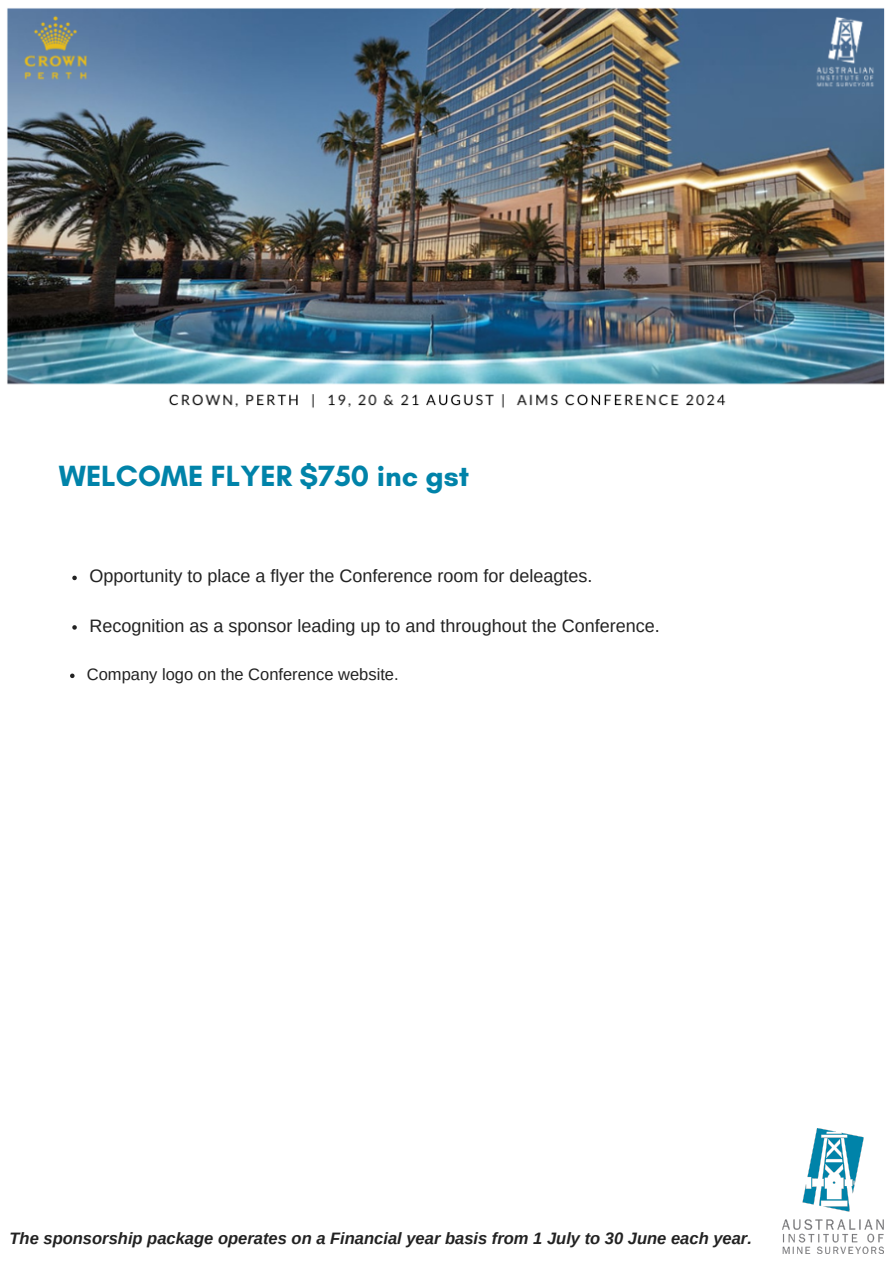
<style>
.page{position:relative;width:893px;height:1264px;background:#fff}
.page>*{position:absolute;margin:0;border:0;box-sizing:border-box;transform-origin:0 0}
.t1{font:700 29.85px "Glacial Indifference";color:#0083a9}
.t2{font:18px "Arimo";color:#222}
.t3{font:italic 700 16.5px "Arimo";color:#222}
.t4{font:16.5px "Arimo";color:#222}
</style>
<div class="page">
<img style="left:782px;top:1128px;width:101px;height:124px">
<img style="left:7px;top:8px;width:878px;height:400px">
<svg style="left:72px;top:575px;width:5px;height:5px"></svg>
<svg style="left:72px;top:625px;width:5px;height:4px"></svg>
<svg style="left:70px;top:673px;width:5px;height:5px"></svg>
<h1 class="t1" style="left:59px;top:458px;width:412px">WELCOME FLYER $750 inc gst</h1>
<p class="t2" style="left:89px;top:566px;width:504px">Opportunity to place a flyer the Conference room for deleagtes.</p>
<p class="t2" style="left:89px;top:615px;width:572px">Recognition as a sponsor leading up to and throughout the Conference.</p>
<p class="t4" style="left:87px;top:665px;width:313px">Company logo on the Conference website.</p>
<p class="t3" style="left:10px;top:1228px;width:743px">The sponsorship package operates on a Financial year basis from 1 July to 30 June each year.</p>
</div>
